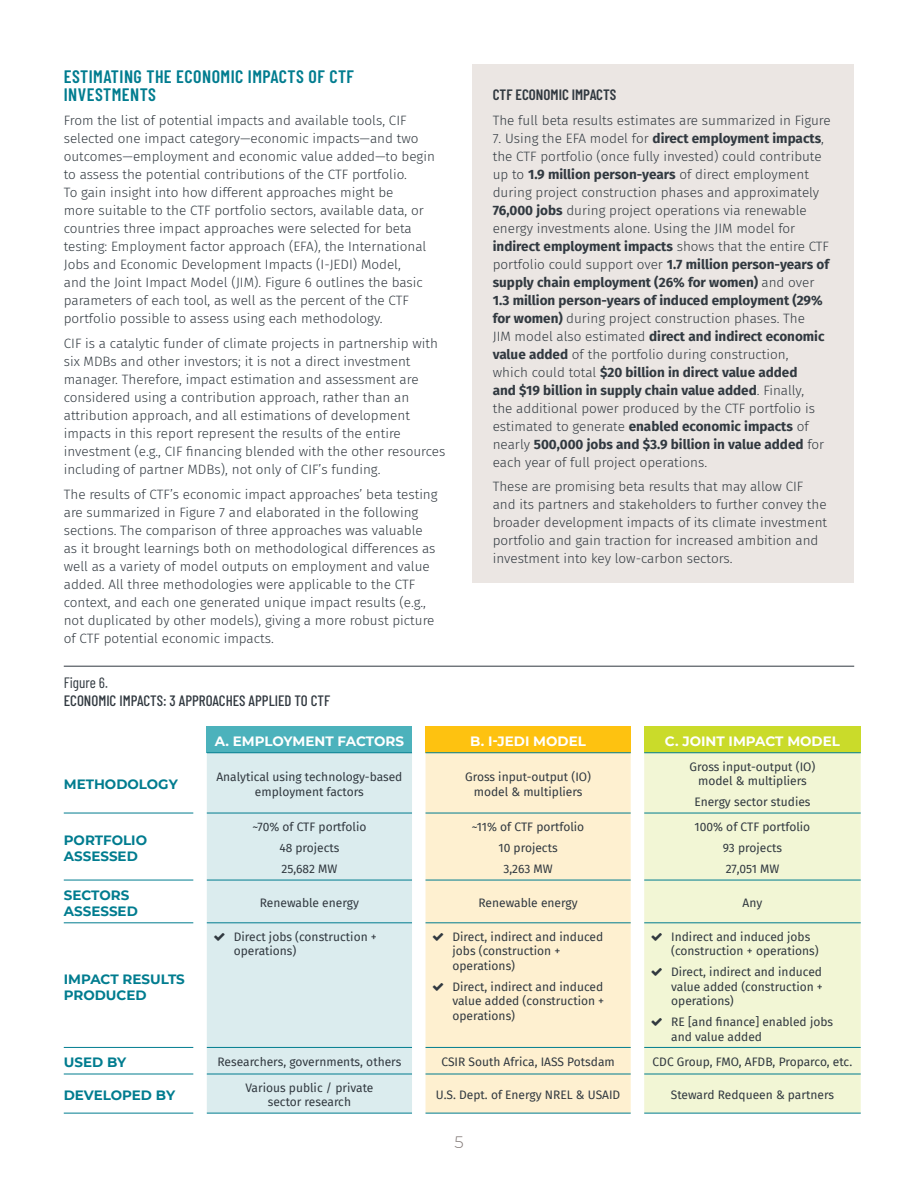
<style>
.page{position:relative;width:918px;height:1188px;background:#fff}
.page>*{position:absolute;margin:0;border:0;box-sizing:border-box;transform-origin:0 0}
.Headline_paragraph{font:600 18px/18px "Barlow Condensed";letter-spacing:.025em;color:#007c8f}
.t1{font:300 16.5px "Montserrat";color:#817876}
.Table_title{font:500 15px "Barlow Condensed";color:#313940}
.Table_title-2{font:600 15px "Barlow Condensed";color:#313940}
.Image_count{font:15px "Barlow Condensed";color:#313940}
.Text{font:300 13.5px/18px "Fira Sans";color:#313940}
.Table_text_header{font:700 13.5px/16.2px "Montserrat";color:#007c8f}
.Table_text_header-2{font:700 13.5px "Montserrat";color:#fff}
.Table_text{font:12px/14.4px "Fira Sans";color:#313940;text-align:center}
.s1{font-weight:700}
</style>
<div class="page">
<div style="left:472px;top:64px;width:382px;height:520px;background:#ebe6e3"></div>
<hr style="left:64px;top:666px;width:790px;height:1px;background:#313940">
<div style="left:207px;top:726px;width:205px;height:27px;background:#4cb2bc"></div>
<div style="left:426px;top:726px;width:205px;height:27px;background:#fec210"></div>
<div style="left:644px;top:726px;width:217px;height:27px;background:#cadb2a"></div>
<div style="left:207px;top:754px;width:205px;height:359px;background:#dbecee"></div>
<div style="left:426px;top:754px;width:205px;height:359px;background:#fef0d0"></div>
<div style="left:644px;top:754px;width:217px;height:359px;background:#f2f6d5"></div>
<hr style="left:64px;top:813px;width:129px;height:1px;background:#007c8f">
<hr style="left:207px;top:813px;width:205px;height:1px;background:#007c8f">
<hr style="left:426px;top:813px;width:205px;height:1px;background:#007c8f">
<hr style="left:644px;top:813px;width:217px;height:1px;background:#007c8f">
<hr style="left:64px;top:880px;width:129px;height:1px;background:#007c8f">
<hr style="left:207px;top:880px;width:205px;height:1px;background:#007c8f">
<hr style="left:426px;top:880px;width:205px;height:1px;background:#007c8f">
<hr style="left:644px;top:880px;width:217px;height:1px;background:#007c8f">
<hr style="left:207px;top:923px;width:205px;height:1px;background:#007c8f">
<hr style="left:426px;top:923px;width:205px;height:1px;background:#007c8f">
<hr style="left:644px;top:923px;width:217px;height:1px;background:#007c8f">
<hr style="left:207px;top:1047px;width:205px;height:1px;background:#007c8f">
<hr style="left:426px;top:1047px;width:205px;height:1px;background:#007c8f">
<hr style="left:644px;top:1047px;width:217px;height:1px;background:#007c8f">
<hr style="left:207px;top:1074px;width:205px;height:1px;background:#007c8f">
<hr style="left:426px;top:1074px;width:205px;height:1px;background:#007c8f">
<hr style="left:644px;top:1074px;width:217px;height:1px;background:#007c8f">
<hr style="left:207px;top:1113px;width:205px;height:1px;background:#007c8f">
<hr style="left:426px;top:1113px;width:205px;height:1px;background:#007c8f">
<hr style="left:207px;top:753px;width:205px;height:1px;background:#007c8f">
<hr style="left:426px;top:753px;width:205px;height:1px;background:#007c8f">
<hr style="left:64px;top:923px;width:129px;height:1px;background:#007c8f">
<hr style="left:64px;top:1047px;width:129px;height:1px;background:#007c8f">
<hr style="left:64px;top:1074px;width:129px;height:1px;background:#007c8f">
<hr style="left:64px;top:1113px;width:129px;height:1px;background:#007c8f">
<hr style="left:644px;top:753px;width:217px;height:1px;background:#007c8f">
<hr style="left:644px;top:1113px;width:217px;height:1px;background:#007c8f">
<svg style="left:214px;top:933px;width:11px;height:8px"></svg>
<svg style="left:433px;top:933px;width:10px;height:8px"></svg>
<svg style="left:433px;top:983px;width:10px;height:8px"></svg>
<svg style="left:652px;top:933px;width:10px;height:8px"></svg>
<svg style="left:652px;top:968px;width:10px;height:8px"></svg>
<svg style="left:652px;top:1018px;width:10px;height:8px"></svg>
<p class="Headline_paragraph" style="left:64px;top:66px;width:292px">ESTIMATING THE ECONOMIC IMPACTS OF CTF<br>INVESTMENTS</p>
<p class="Text" style="left:64px;top:111px;width:373px">From the list of potential impacts and available tools, CIF selected one impact category—economic impacts—and two outcomes—employment and economic value added—to begin to assess the potential contributions of the CTF portfolio.<br>To gain insight into how different approaches might be<br>more suitable to the CTF portfolio sectors, available data, or countries three impact approaches were selected for beta testing: Employment factor approach (EFA), the International Jobs and Economic Development Impacts (I-JEDI) Model,<br>and the Joint Impact Model (JIM). Figure 6 outlines the basic parameters of each tool, as well as the percent of the CTF portfolio possible to assess using each methodology.</p>
<p class="Text" style="left:64px;top:334px;width:383px">CIF is a catalytic funder of climate projects in partnership with six MDBs and other investors; it is not a direct investment manager. Therefore, impact estimation and assessment are considered using a contribution approach, rather than an attribution approach, and all estimations of development impacts in this report represent the results of the entire investment (e.g., CIF financing blended with the other resources including of partner MDBs), not only of CIF’s funding.</p>
<p class="Text" style="left:64px;top:485px;width:375px">The results of CTF’s economic impact approaches’ beta testing are summarized in Figure 7 and elaborated in the following sections. The comparison of three approaches was valuable as it brought learnings both on methodological differences as well as a variety of model outputs on employment and value added. All three methodologies were applicable to the CTF context, and each one generated unique impact results (e.g., not duplicated by other models), giving a more robust picture of CTF potential economic impacts.</p>
<p class="Table_title-2" style="left:493px;top:84px;width:125px">CTF ECONOMIC IMPACTS</p>
<p class="Text" style="left:493px;top:111px;width:340px">The full beta results estimates are summarized in Figure</p>
<p class="Text" style="left:493px;top:129px;width:338px">7. Using the EFA model for <span class="s1">direct employment impacts</span>, the CTF portfolio (once fully invested) could contribute up to <span class="s1">1.9 million person-years</span> of direct employment during project construction phases and approximately <span class="s1">76,000 jobs</span> during project operations via renewable energy investments alone. Using the JIM model for <span class="s1">indirect employment impacts</span> shows that the entire CTF portfolio could support over <span class="s1">1.7 million person-years of supply chain employment (26% for women)</span> and over <span class="s1">1.3 million person-years of induced employment (29% for women)</span> during project construction phases. The<br>JIM model also estimated <span class="s1">direct and indirect economic value added</span> of the portfolio during construction,<br>which could total <span class="s1">$20 billion in direct value added<br>and $19 billion in supply chain value added</span>. Finally,<br>the additional power produced by the CTF portfolio is estimated to generate <span class="s1">enabled economic impacts</span> of nearly <span class="s1">500,000 jobs and $3.9 billion in value added</span> for each year of full project operations.</p>
<p class="Text" style="left:493px;top:477px;width:336px">These are promising beta results that may allow CIF and its partners and stakeholders to further convey the broader development impacts of its climate investment portfolio and gain traction for increased ambition and investment into key low-carbon sectors.</p>
<p class="Image_count" style="left:64px;top:672px;width:46px">Figure 6.</p>
<p class="Table_title" style="left:64px;top:690px;width:268px">ECONOMIC IMPACTS: 3 APPROACHES APPLIED TO CTF</p>
<p class="Table_text_header-2" style="left:215px;top:731px;width:191px">A. EMPLOYMENT FACTORS</p>
<p class="Table_text_header-2" style="left:470px;top:731px;width:117px">B. I-JEDI MODEL</p>
<p class="Table_text_header-2" style="left:665px;top:731px;width:177px">C. JOINT IMPACT MODEL</p>
<p class="Table_text_header" style="left:64px;top:776px;width:116px">METHODOLOGY</p>
<p class="Table_text" style="left:216px;top:770px;width:188px">Analytical using technology-based employment factors</p>
<p class="Table_text" style="left:465px;top:770px;width:127px">Gross input-output (IO) model &amp; multipliers</p>
<p class="Table_text" style="left:690px;top:759px;width:127px">Gross input-output (IO) model &amp; multipliers</p>
<p class="Table_text" style="left:694px;top:795px;width:118px">Energy sector studies</p>
<p class="Table_text_header" style="left:64px;top:831px;width:85px">PORTFOLIO<br>ASSESSED</p>
<p class="Table_text" style="left:252px;top:819px;width:116px">~70% of CTF portfolio</p>
<p class="Table_text" style="left:279px;top:840px;width:62px">48 projects</p>
<p class="Table_text" style="left:281px;top:862px;width:57px">25,682 MW</p>
<p class="Table_text" style="left:472px;top:819px;width:114px">~11% of CTF portfolio</p>
<p class="Table_text" style="left:499px;top:840px;width:61px">10 projects</p>
<p class="Table_text" style="left:503px;top:862px;width:51px">3,263 MW</p>
<p class="Table_text" style="left:695px;top:819px;width:117px">100% of CTF portfolio</p>
<p class="Table_text" style="left:723px;top:840px;width:61px">93 projects</p>
<p class="Table_text" style="left:726px;top:862px;width:55px">27,051 MW</p>
<p class="Table_text_header" style="left:64px;top:886px;width:76px">SECTORS<br>ASSESSED</p>
<p class="Table_text" style="left:260px;top:895px;width:101px">Renewable energy</p>
<p class="Table_text" style="left:479px;top:895px;width:101px">Renewable energy</p>
<p class="Table_text" style="left:743px;top:895px;width:21px">Any</p>
<p class="Table_text_header" style="left:64px;top:970px;width:123px">IMPACT RESULTS<br>PRODUCED</p>
<p class="Table_text" style="left:234px;top:929px;width:145px;text-align:left">Direct jobs (construction + operations)</p>
<p class="Table_text" style="left:453px;top:929px;width:152px;text-align:left">Direct, indirect and induced jobs (construction + operations)</p>
<p class="Table_text" style="left:453px;top:979px;width:153px;text-align:justify">Direct, indirect and induced value added (construction + operations)</p>
<p class="Table_text" style="left:671px;top:929px;width:149px;text-align:left">Indirect and induced jobs (construction + operations)</p>
<p class="Table_text" style="left:671px;top:965px;width:153px;text-align:justify">Direct, indirect and induced value added (construction + operations)</p>
<p class="Table_text" style="left:671px;top:1015px;width:163px;text-align:left">RE [and finance] enabled jobs and value added</p>
<p class="Table_text_header" style="left:64px;top:1054px;width:64px">USED BY</p>
<p class="Table_text" style="left:218px;top:1055px;width:185px">Researchers, governments, others</p>
<p class="Table_text" style="left:441px;top:1055px;width:175px">CSIR South Africa, IASS Potsdam</p>
<p class="Table_text" style="left:653px;top:1055px;width:201px">CDC Group, FMO, AFDB, Proparco, etc.</p>
<p class="Table_text_header" style="left:64px;top:1087px;width:113px">DEVELOPED BY</p>
<p class="Table_text" style="left:245px;top:1080px;width:130px">Various public / private sector research</p>
<p class="Table_text" style="left:436px;top:1087px;width:186px">U.S. Dept. of Energy NREL &amp; USAID</p>
<p class="Table_text" style="left:671px;top:1087px;width:165px">Steward Redqueen &amp; partners</p>
<p class="t1" style="left:454px;top:1131px;width:11px">5</p>
</div>
